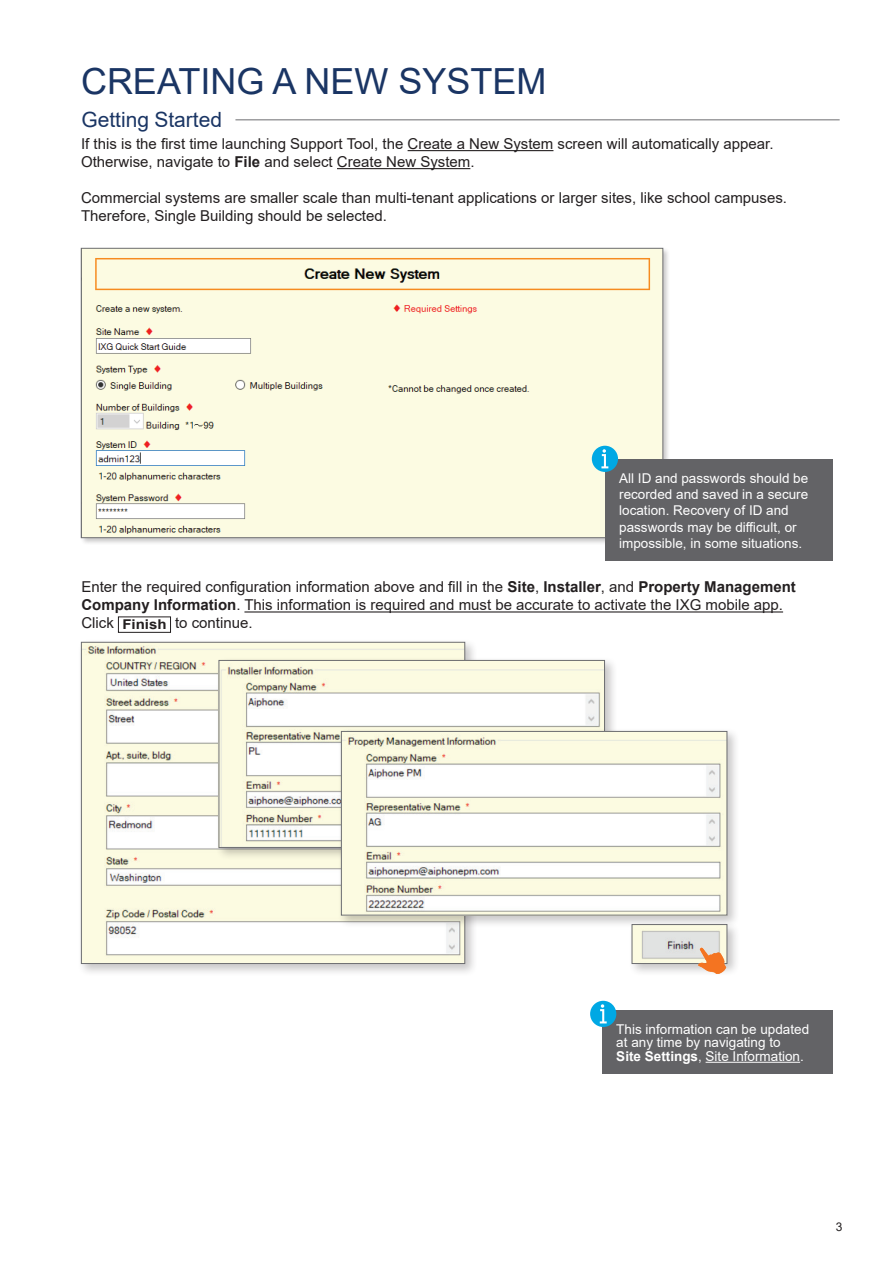
<style>
.page{position:relative;width:893px;height:1263px;background:#fff}
.page>*{position:absolute;margin:0;border:0;box-sizing:border-box;transform-origin:0 0}
.t1{font:36px "Arial";color:#1a3564}
.t2{font:21px "Arial";color:#1a3564}
.t3{font:15px/18px "Arial";color:#231f20}
.t4{font:13.5px/16.2px "Arial";color:#fff}
.t5{font:12px "Arial";color:#231f20}
.s1{font-weight:700}
.s2{font-weight:700;font-size:13.5px}
</style>
<div class="page">
<hr style="left:408px;top:150px;width:145px;height:1px;background:#231f20">
<hr style="left:337px;top:168px;width:133px;height:1px;background:#231f20">
<div style="left:80px;top:247px;width:590px;height:298px;background:#231f20;opacity:.25"></div>
<img style="left:83px;top:250px;width:578px;height:286px">
<div style="left:606px;top:460px;width:227px;height:101px;background:#636366"></div>
<div style="left:592px;top:446px;width:26px;height:26px;background:#00a8e4;border-radius:50%"></div>
<svg style="left:601px;top:449px;width:7px;height:19px"></svg>
<hr style="left:244px;top:611px;width:539px;height:1px;background:#231f20">
<div style="left:118px;top:616px;width:53px;height:17px;border:1px solid #231f20"></div>
<div style="left:78px;top:638px;width:400px;height:339px;background:#231f20;opacity:.25"></div>
<img style="left:83px;top:644px;width:380px;height:318px">
<div style="left:215px;top:657px;width:403px;height:204px;background:#231f20;opacity:.25"></div>
<img style="left:221px;top:662px;width:382px;height:184px">
<div style="left:219px;top:660px;width:386px;height:188px;border:1px solid #6c6d70"></div>
<div style="left:337px;top:727px;width:403px;height:201px;background:#231f20;opacity:.25"></div>
<img style="left:343px;top:733px;width:382px;height:180px">
<div style="left:341px;top:731px;width:386px;height:184px;border:1px solid #6c6d70"></div>
<div style="left:628px;top:921px;width:112px;height:56px;background:#231f20;opacity:.25"></div>
<img style="left:634px;top:926px;width:91px;height:36px">
<div style="left:632px;top:924px;width:95px;height:40px;border:1px solid #6c6d70"></div>
<img style="left:697px;top:942px;width:30px;height:32px">
<hr style="left:235px;top:120px;width:605px;height:1px;background:#6c6d70">
<div style="left:603px;top:1010px;width:230px;height:64px;background:#636366"></div>
<hr style="left:706px;top:1062px;width:94px;height:1px;background:#fff">
<div style="left:590px;top:1001px;width:26px;height:26px;background:#00a8e4;border-radius:50%"></div>
<svg style="left:600px;top:1004px;width:7px;height:19px"></svg>
<h1 class="t1" style="left:81px;top:56px;width:467px">CREATING A NEW SYSTEM</h1>
<h2 class="t2" style="left:81px;top:106px;width:142px">Getting Started</h2>
<p class="t3" style="left:81px;top:135px;width:694px">If this is the first time launching Support Tool, the Create a New System screen will automatically appear.<br>Otherwise, navigate to <span class="s1">File</span> and select Create New System.</p>
<p class="t3" style="left:81px;top:189px;width:708px">Commercial systems are smaller scale than multi-tenant applications or larger sites, like school campuses.<br>Therefore, Single Building should be selected.</p>
<p class="t4" style="left:619px;top:470px;width:191px">All ID and passwords should be recorded and saved in a secure location. Recovery of ID and passwords may be difficult, or impossible, in some situations.</p>
<p class="t3" style="left:81px;top:578px;width:716px">Enter the required configuration information above and fill in the <span class="s1">Site</span>, <span class="s1">Installer</span>, and <span class="s1">Property Management<br>Company Information</span>. This information is required and must be accurate to activate the IXG mobile app.<br>Click <span class="s2">Finish</span> to continue.</p>
<p class="t4" style="left:616px;top:1022px;width:194px;line-height:13.5px">This information can be updated at any time by navigating to<br><span class="s1">Site Settings</span>, Site Information.</p>
<p class="t5" style="left:836px;top:1218px;width:8px">3</p>
</div>
